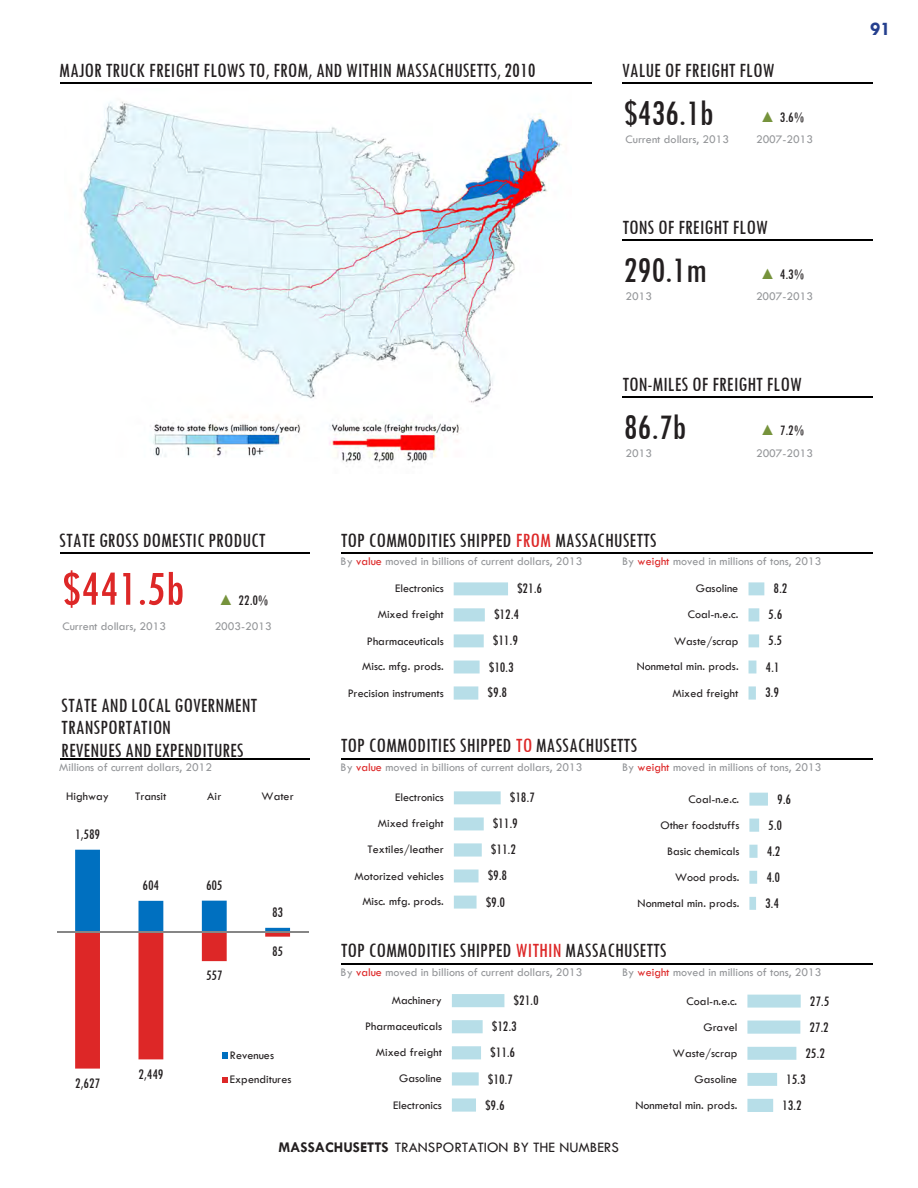
<style>
.page{position:relative;width:918px;height:1188px;background:#fff}
.page>*{position:absolute;margin:0;border:0;box-sizing:border-box;transform-origin:0 0}
.t1{font:51px "Tw Cen MT Condensed";color:#dd2727}
.t2{font:37.35px "Tw Cen MT Condensed";color:#231f20}
.t3{font:21px/22.4px "Tw Cen MT Condensed";color:#231f20}
.t4{font:700 19.5px "Tw Cen";color:#253f8e}
.t5{font:15px/26.1px "Tw Cen MT Condensed";letter-spacing:.005em;color:#231f20}
.t6{font:15px "Tw Cen";letter-spacing:-.005em;color:#231f20}
.t7{font:12px/26.1px "Tw Cen";letter-spacing:.005em;color:#231f20;text-align:right}
.t8{font:12px "Tw Cen";color:#939598}
.t9{font:11.85px "Tw Cen";color:#939598}
.s1{font-family:"Arial";color:#76933c}
.s2{color:#dd2727}
.s3{font-weight:700}
</style>
<div class="page">
<svg style="left:454px;top:791px;width:47px;height:118px"></svg>
<svg style="left:452px;top:994px;width:52px;height:118px"></svg>
<svg style="left:749px;top:793px;width:19px;height:117px"></svg>
<svg style="left:747px;top:995px;width:54px;height:117px"></svg>
<svg style="left:454px;top:582px;width:54px;height:118px"></svg>
<svg style="left:749px;top:582px;width:15px;height:118px"></svg>
<hr style="left:60px;top:553px;width:250px;height:1px;background:#000">
<hr style="left:60px;top:759px;width:250px;height:1px;background:#000">
<hr style="left:622px;top:83px;width:251px;height:1px;background:#000">
<hr style="left:622px;top:239px;width:251px;height:1px;background:#000">
<hr style="left:622px;top:396px;width:251px;height:1px;background:#000">
<hr style="left:341px;top:553px;width:532px;height:1px;background:#000">
<hr style="left:341px;top:758px;width:532px;height:1px;background:#000">
<hr style="left:341px;top:963px;width:532px;height:2px;background:#000">
<hr style="left:60px;top:82px;width:531px;height:2px;background:#000">
<hr style="left:57px;top:932px;width:252px;height:1px;background:#868686">
<svg style="left:75px;top:850px;width:215px;height:219px"></svg>
<svg style="left:222px;top:1077px;width:6px;height:6px"></svg>
<img style="left:80px;top:101px;width:482px;height:363px">
<p class="t3" style="left:59px;top:59px;width:478px">MAJOR TRUCK FREIGHT FLOWS TO, FROM, AND WITHIN MASSACHUSETTS, 2010</p>
<p class="t3" style="left:622px;top:59px;width:154px">VALUE OF FREIGHT FLOW</p>
<p class="t2" style="left:624px;top:91px;width:91px">$436.1b</p>
<p class="t5" style="left:760px;top:104px;width:46px"><span class="s1">▲</span> 3.6%</p>
<p class="t9" style="left:625px;top:133px;width:105px">Current dollars, 2013</p>
<p class="t9" style="left:756px;top:133px;width:59px">2007-2013</p>
<p class="t3" style="left:622px;top:215px;width:147px">TONS OF FREIGHT FLOW</p>
<p class="t2" style="left:624px;top:248px;width:85px">290.1m</p>
<p class="t5" style="left:760px;top:260px;width:46px"><span class="s1">▲</span> 4.3%</p>
<p class="t9" style="left:625px;top:289px;width:28px">2013</p>
<p class="t9" style="left:756px;top:289px;width:58px">2007-2013</p>
<p class="t3" style="left:622px;top:372px;width:181px">TON-MILES OF FREIGHT FLOW</p>
<p class="t2" style="left:624px;top:405px;width:64px">86.7b</p>
<p class="t5" style="left:760px;top:417px;width:46px"><span class="s1">▲</span> 7.2%</p>
<p class="t9" style="left:625px;top:446px;width:28px">2013</p>
<p class="t9" style="left:756px;top:446px;width:59px">2007-2013</p>
<p class="t3" style="left:59px;top:529px;width:208px">STATE GROSS DOMESTIC PRODUCT</p>
<p class="t3" style="left:341px;top:528px;width:317px">TOP COMMODITIES SHIPPED <span class="s2">FROM</span> MASSACHUSETTS</p>
<p class="t8" style="left:341px;top:554px;width:243px">By <span class="s2">value</span> moved in billions of current dollars, 2013</p>
<p class="t8" style="left:622px;top:554px;width:201px">By <span class="s2">weight</span> moved in millions of tons, 2013</p>
<p class="t1" style="left:62px;top:558px;width:124px">$441.5b</p>
<p class="t5" style="left:219px;top:587px;width:51px"><span class="s1">▲</span> 22.0%</p>
<p class="t8" style="left:62px;top:619px;width:105px">Current dollars, 2013</p>
<p class="t8" style="left:215px;top:619px;width:59px">2003-2013</p>
<p class="t3" style="left:61px;top:694px;width:198px">STATE AND LOCAL GOVERNMENT<br>TRANSPORTATION<br>REVENUES AND EXPENDITURES</p>
<p class="t5" style="left:517px;top:575px;width:26px">$21.6</p>
<p class="t5" style="left:494px;top:601px;width:26px">$12.4</p>
<p class="t5" style="left:493px;top:627px;width:26px">$11.9</p>
<p class="t5" style="left:489px;top:653px;width:26px">$10.3</p>
<p class="t5" style="left:488px;top:679px;width:21px">$9.8</p>
<p class="t7" style="left:348px;top:575px;width:98px">Electronics<br>Mixed freight<br>Pharmaceuticals<br>Misc. mfg. prods.<br>Precision instruments</p>
<p class="t5" style="left:765px;top:575px;width:24px;text-align:center">8.2<br>5.6<br>5.5<br>4.1<br>3.9</p>
<p class="t7" style="left:637px;top:575px;width:103px">Gasoline<br>Coal-n.e.c.<br>Waste/scrap<br>Nonmetal min. prods.<br>Mixed freight</p>
<p class="t3" style="left:341px;top:734px;width:298px">TOP COMMODITIES SHIPPED <span class="s2">TO</span> MASSACHUSETTS</p>
<p class="t8" style="left:59px;top:760px;width:155px">Millions of current dollars, 2012</p>
<p class="t8" style="left:341px;top:760px;width:243px">By <span class="s2">value</span> moved in billions of current dollars, 2013</p>
<p class="t8" style="left:622px;top:760px;width:201px">By <span class="s2">weight</span> moved in millions of tons, 2013</p>
<p class="t7" style="left:66px;top:783px;width:44px">Highway</p>
<p class="t7" style="left:135px;top:783px;width:33px">Transit</p>
<p class="t7" style="left:207px;top:783px;width:16px">Air</p>
<p class="t7" style="left:262px;top:783px;width:34px">Water</p>
<p class="t5" style="left:75px;top:821px;width:26px">1,589</p>
<p class="t5" style="left:75px;top:1070px;width:26px">2,627</p>
<p class="t5" style="left:143px;top:872px;width:18px">604</p>
<p class="t5" style="left:206px;top:872px;width:18px">605</p>
<p class="t5" style="left:206px;top:962px;width:18px">557</p>
<p class="t5" style="left:272px;top:899px;width:13px">83</p>
<p class="t5" style="left:272px;top:938px;width:13px">85</p>
<p class="t5" style="left:139px;top:1060px;width:26px">2,449</p>
<p class="t7" style="left:230px;top:1043px;width:63px;line-height:24.2px;text-align:left">Revenues<br>Expenditures</p>
<p class="t7" style="left:355px;top:784px;width:91px">Electronics<br>Mixed freight<br>Textiles/leather<br>Motorized vehicles<br>Misc. mfg. prods.</p>
<p class="t5" style="left:510px;top:784px;width:26px">$18.7</p>
<p class="t5" style="left:493px;top:810px;width:26px">$11.9</p>
<p class="t5" style="left:491px;top:836px;width:26px">$11.2</p>
<p class="t5" style="left:488px;top:862px;width:21px">$9.8</p>
<p class="t5" style="left:486px;top:888px;width:21px">$9.0</p>
<p class="t7" style="left:638px;top:786px;width:103px">Coal-n.e.c.<br>Other foodstuffs<br>Basic chemicals<br>Wood prods.<br>Nonmetal min. prods.</p>
<p class="t5" style="left:765px;top:786px;width:28px;text-indent:12px">9.6<br>5.0<br>4.2<br>4.0<br>3.4</p>
<p class="t3" style="left:341px;top:939px;width:327px">TOP COMMODITIES SHIPPED <span class="s2">WITHIN</span> MASSACHUSETTS</p>
<p class="t8" style="left:341px;top:965px;width:243px">By <span class="s2">value</span> moved in billions of current dollars, 2013</p>
<p class="t8" style="left:622px;top:965px;width:201px">By <span class="s2">weight</span> moved in millions of tons, 2013</p>
<p class="t7" style="left:365px;top:987px;width:78px">Machinery<br>Pharmaceuticals<br>Mixed freight<br>Gasoline<br>Electronics</p>
<p class="t5" style="left:514px;top:987px;width:26px">$21.0</p>
<p class="t5" style="left:492px;top:1013px;width:26px">$12.3</p>
<p class="t5" style="left:490px;top:1039px;width:26px">$11.6</p>
<p class="t5" style="left:488px;top:1065px;width:26px">$10.7</p>
<p class="t5" style="left:485px;top:1091px;width:21px">$9.6</p>
<p class="t7" style="left:635px;top:988px;width:104px">Coal-n.e.c.<br>Gravel<br>Waste/scrap<br>Gasoline<br>Nonmetal min. prods.</p>
<p class="t5" style="left:810px;top:987px;width:21px">27.5</p>
<p class="t5" style="left:809px;top:1014px;width:21px">27.2</p>
<p class="t5" style="left:805px;top:1040px;width:21px">25.2</p>
<p class="t5" style="left:786px;top:1066px;width:21px">15.3</p>
<p class="t5" style="left:782px;top:1092px;width:21px">13.2</p>
<p class="t6" style="left:278px;top:1138px;width:342px"><span class="s3">MASSACHUSETTS</span> TRANSPORTATION BY THE NUMBERS</p>
<h3 class="t4" style="left:870px;top:17px;width:22px">91</h3>
</div>
